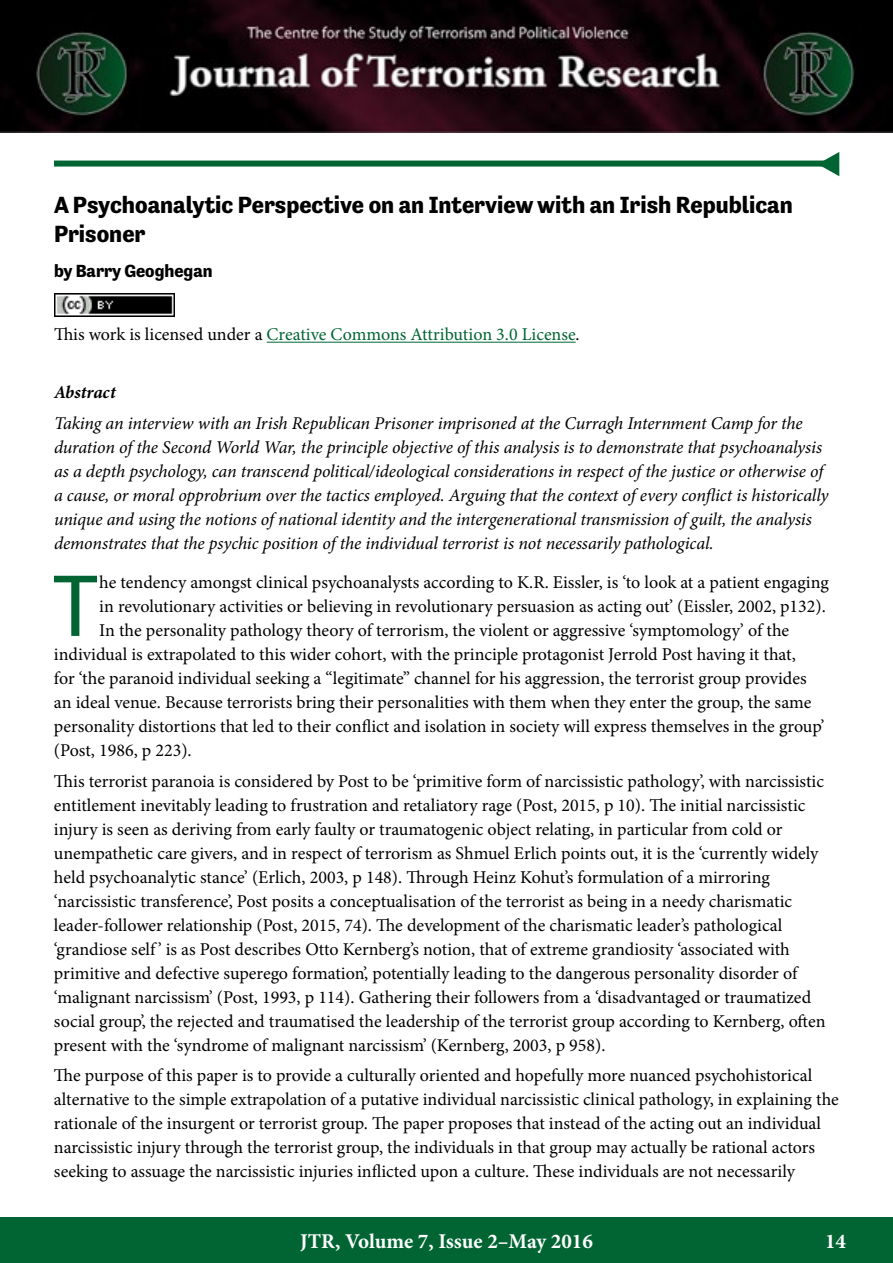
<style>
.page{position:relative;width:893px;height:1263px;background:#fff}
.page>*{position:absolute;margin:0;border:0;box-sizing:border-box;transform-origin:0 0}
.t1{font:89.1px "Tenso";color:#006533}
.t2{font:700 24px/28.8px "Tenso";color:#000}
.t3{font:700 21px "Minion Pro";color:#fff}
.t4{font:18px/24px "Minion Pro";color:#000}
.t5{font:italic 18px/24px "Minion Pro";letter-spacing:-.01em;color:#000}
.t6{font:18px "Minion Pro";color:#006533}
.t7{font:700 18px "Tenso";color:#000}
.t8{font:italic 700 18px "Minion Pro";letter-spacing:-.005em;color:#000}
.s1{color:#000}
</style>
<div class="page">
<div style="left:0;top:1217px;width:893px;height:46px;background:#006533"></div>
<img style="left:0;top:0;width:893px;height:133px">
<hr style="left:267px;top:342px;width:309px;height:1px;background:#006533">
<div style="left:54px;top:161px;width:785px;height:6px;background:#006533"></div>
<svg style="left:818px;top:152px;width:21px;height:24px"></svg>
<img style="left:54px;top:294px;width:120px;height:22px">
<h2 class="t2" style="left:54px;top:190px;width:740px">A Psychoanalytic Perspective on an Interview with an Irish Republican<br>Prisoner</h2>
<p class="t7" style="left:54px;top:260px;width:160px">by Barry Geoghegan</p>
<p class="t6" style="left:54px;top:323px;width:527px"><span class="s1">This work is licensed under a</span> Creative Commons Attribution 3.0 License<span class="s1">.</span></p>
<p class="t8" style="left:54px;top:380px;width:63px">Abstract</p>
<p class="t5" style="left:54px;top:411px;width:776px">Taking an interview with an Irish Republican Prisoner imprisoned at the Curragh Internment Camp for the duration of the Second World War, the principle objective of this analysis is to demonstrate that psychoanalysis as a depth psychology, can transcend political/ideological considerations in respect of the justice or otherwise of a cause, or moral opprobrium over the tactics employed. Arguing that the context of every conflict is historically unique and using the notions of national identity and the intergenerational transmission of guilt, the analysis demonstrates that the psychic position of the individual terrorist is not necessarily pathological.</p>
<h1 class="t1" style="left:52px;top:555px;width:49px">T</h1>
<p class="t4" style="left:99px;top:570px;width:731px">he tendency amongst clinical psychoanalysts according to K.R. Eissler, is ‘to look at a patient engaging</p>
<p class="t4" style="left:99px;top:594px;width:728px">in revolutionary activities or believing in revolutionary persuasion as acting out’ (Eissler, 2002, p132).</p>
<p class="t4" style="left:99px;top:618px;width:691px">In the personality pathology theory of terrorism, the violent or aggressive ‘symptomology’ of the</p>
<p class="t4" style="left:54px;top:642px;width:743px">individual is extrapolated to this wider cohort, with the principle protagonist Jerrold Post having it that,</p>
<p class="t4" style="left:54px;top:666px;width:754px">for ‘the paranoid individual seeking a “legitimate” channel for his aggression, the terrorist group provides</p>
<p class="t4" style="left:54px;top:690px;width:759px">an ideal venue. Because terrorists bring their personalities with them when they enter the group, the same</p>
<p class="t4" style="left:54px;top:714px;width:772px">personality distortions that led to their conflict and isolation in society will express themselves in the group’</p>
<p class="t4" style="left:54px;top:738px;width:139px">(Post, 1986, p 223).</p>
<p class="t4" style="left:54px;top:769px;width:773px">This terrorist paranoia is considered by Post to be ‘primitive form of narcissistic pathology’, with narcissistic entitlement inevitably leading to frustration and retaliatory rage (Post, 2015, p 10). The initial narcissistic injury is seen as deriving from early faulty or traumatogenic object relating, in particular from cold or unempathetic care givers, and in respect of terrorism as Shmuel Erlich points out, it is the ‘currently widely held psychoanalytic stance’ (Erlich, 2003, p 148). Through Heinz Kohut’s formulation of a mirroring ‘narcissistic transference’, Post posits a conceptualisation of the terrorist as being in a needy charismatic leader-follower relationship (Post, 2015, 74). The development of the charismatic leader’s pathological ‘grandiose self ’ is as Post describes Otto Kernberg’s notion, that of extreme grandiosity ‘associated with primitive and defective superego formation’, potentially leading to the dangerous personality disorder of ‘malignant narcissism’ (Post, 1993, p 114). Gathering their followers from a ‘disadvantaged or traumatized social group’, the rejected and traumatised the leadership of the terrorist group according to Kernberg, often present with the ‘syndrome of malignant narcissism’ (Kernberg, 2003, p 958).</p>
<p class="t4" style="left:54px;top:1064px;width:786px">The purpose of this paper is to provide a culturally oriented and hopefully more nuanced psychohistorical alternative to the simple extrapolation of a putative individual narcissistic clinical pathology, in explaining the rationale of the insurgent or terrorist group. The paper proposes that instead of the acting out an individual narcissistic injury through the terrorist group, the individuals in that group may actually be rational actors seeking to assuage the narcissistic injuries inflicted upon a culture. These individuals are not necessarily</p>
<p class="t3" style="left:300px;top:1226px;width:294px">JTR, Volume 7, Issue 2–May 2016</p>
<p class="t3" style="left:825px;top:1226px;width:22px">14</p>
</div>
